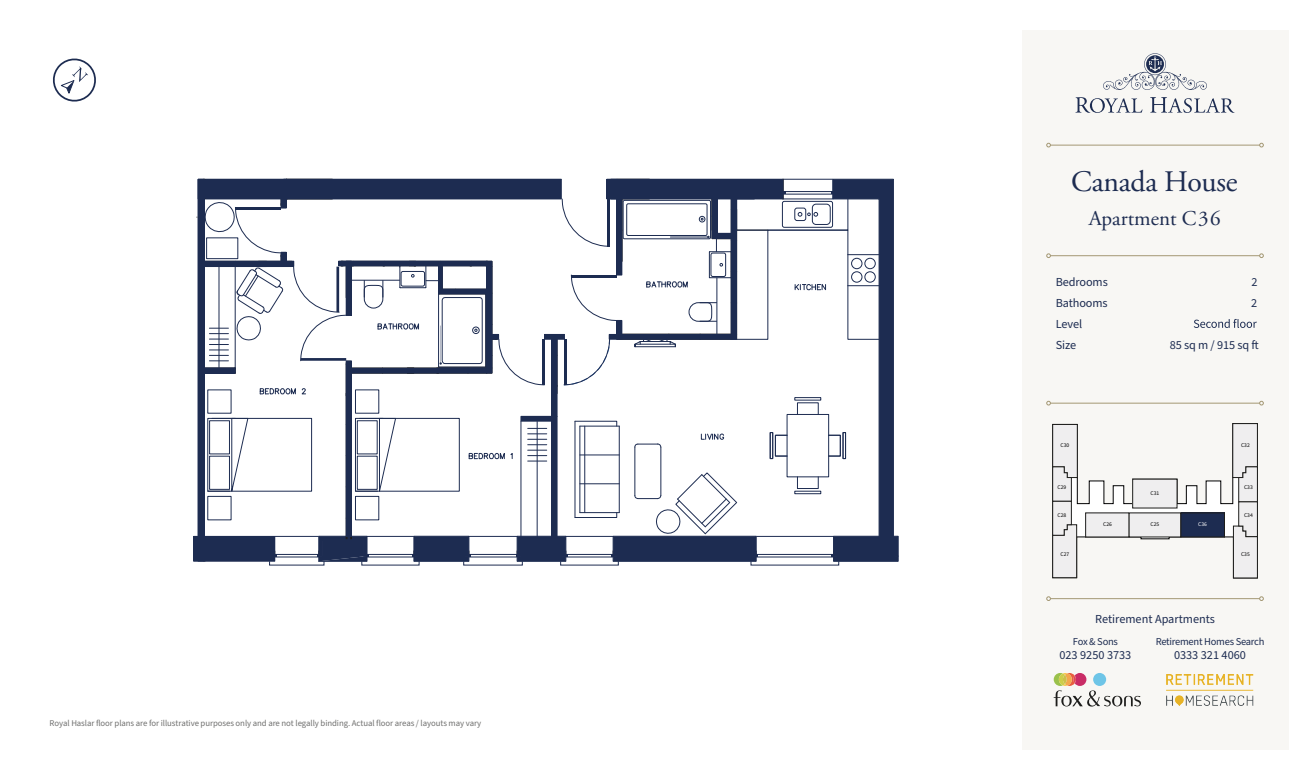
<style>
.page{position:relative;width:1313px;height:779px;background:#fff}
.page>*{position:absolute;margin:0;border:0;box-sizing:border-box;transform-origin:0 0}
.t1{font:29.75px "Adobe Garamond Pro";letter-spacing:-.01em;color:#1d2c51}
.t2{font:21px "Adobe Garamond Pro";color:#1d2c51}
.t3{font:12.25px/21px "Source Sans Pro";letter-spacing:-.005em;color:#1d2c51}
.t4{font:10.5px "Source Sans Pro";letter-spacing:-.025em;color:#1d2c51}
.t5{font:8.75px "Source Sans Pro";letter-spacing:-.01em;color:#70706f}
.t6{font:5.6px "Source Sans Pro";color:#020203}
.t7{font:5.6px "Source Sans Pro";color:#fff}
</style>
<div class="page">
<div style="left:1022px;top:30px;width:266px;height:719px;background:#f8f7f4"></div>
<svg style="left:1075px;top:97px;width:67px;height:16px"></svg>
<svg style="left:1150px;top:97px;width:84px;height:16px"></svg>
<svg style="left:1103px;top:53px;width:104px;height:37px"></svg>
<svg style="left:53px;top:58px;width:43px;height:44px"></svg>
<svg style="left:1053px;top:673px;width:88px;height:34px"></svg>
<img style="left:1166px;top:674px;width:87px;height:31px">
<hr style="left:1050px;top:145px;width:209px;height:1px;background:#a49874">
<svg style="left:1046px;top:143px;width:4px;height:4px"></svg>
<svg style="left:1259px;top:143px;width:4px;height:4px"></svg>
<hr style="left:1050px;top:255px;width:209px;height:1px;background:#a49874">
<svg style="left:1046px;top:254px;width:4px;height:4px"></svg>
<svg style="left:1259px;top:254px;width:4px;height:4px"></svg>
<hr style="left:1050px;top:598px;width:209px;height:1px;background:#a49874">
<svg style="left:1046px;top:596px;width:4px;height:5px"></svg>
<svg style="left:1259px;top:596px;width:4px;height:5px"></svg>
<hr style="left:1050px;top:403px;width:209px;height:1px;background:#a49874">
<svg style="left:1046px;top:401px;width:4px;height:4px"></svg>
<svg style="left:1259px;top:401px;width:4px;height:4px"></svg>
<div style="left:194px;top:536px;width:81px;height:25px;background:#1d2c51"></div>
<div style="left:193px;top:536px;width:82px;height:25px;border:1px solid #1d2c51"></div>
<svg style="left:204px;top:179px;width:694px;height:383px"></svg>
<div style="left:715px;top:233px;width:18px;height:5px;background:#1d2c51"></div>
<div style="left:714px;top:233px;width:20px;height:6px;border:1px solid #1d2c51"></div>
<div style="left:198px;top:179px;width:6px;height:382px;background:#1d2c51"></div>
<svg style="left:1052px;top:423px;width:205px;height:155px"></svg>
<div style="left:1085px;top:513px;width:44px;height:24px;background:#efeeef"></div>
<div style="left:1129px;top:513px;width:51px;height:24px;background:#efeeef"></div>
<div style="left:1180px;top:513px;width:44px;height:24px;background:#1d2c51"></div>
<div style="left:1180px;top:513px;width:44px;height:24px;border:1px solid #1e1e1c"></div>
<div style="left:1132px;top:479px;width:45px;height:29px;background:#efeeef"></div>
<svg style="left:1193px;top:319px;width:63px;height:9px"></svg>
<p class="t5" style="left:50px;top:717px;width:433px">Royal Haslar floor plans are for illustrative purposes only and are not legally binding. Actual floor areas / layouts may vary</p>
<h1 class="t1" style="left:1071px;top:164px;width:168px">Canada House</h1>
<h2 class="t2" style="left:1088px;top:206px;width:134px">Apartment C36</h2>
<h3 class="t3" style="left:1055px;top:272px;width:54px">Bedrooms</h3>
<h3 class="t3" style="left:1251px;top:272px;width:8px">2</h3>
<h3 class="t3" style="left:1055px;top:293px;width:53px">Bathooms</h3>
<h3 class="t3" style="left:1251px;top:293px;width:8px">2</h3>
<h3 class="t3" style="left:1055px;top:314px;width:28px">Level<br>Size</h3>
<h3 class="t3" style="left:1169px;top:335px;width:81px">85 sq m / 915 sq</h3>
<p class="t6" style="left:1060px;top:441px;width:10px">C30</p>
<p class="t6" style="left:1057px;top:483px;width:10px">C29</p>
<p class="t6" style="left:1057px;top:512px;width:10px">C28</p>
<p class="t6" style="left:1060px;top:551px;width:10px">C27</p>
<p class="t6" style="left:1150px;top:489px;width:10px">C31</p>
<p class="t6" style="left:1103px;top:520px;width:10px">C26</p>
<p class="t6" style="left:1150px;top:520px;width:10px">C25</p>
<p class="t7" style="left:1198px;top:520px;width:10px">C36</p>
<p class="t6" style="left:1241px;top:441px;width:10px">C32</p>
<p class="t6" style="left:1244px;top:483px;width:10px">C33</p>
<p class="t6" style="left:1244px;top:512px;width:10px">C34</p>
<p class="t6" style="left:1241px;top:551px;width:10px">C35</p>
<h3 class="t3" style="left:1095px;top:609px;width:121px">Retirement Apartments</h3>
<p class="t4" style="left:1155px;top:634px;width:110px">Retirement Homes Search</p>
<h3 class="t3" style="left:1174px;top:645px;width:73px">0333 321 4060</h3>
<p class="t4" style="left:1073px;top:634px;width:47px">Fox &amp; Sons</p>
<h3 class="t3" style="left:1059px;top:645px;width:73px">023 9250 3733</h3>
</div>
